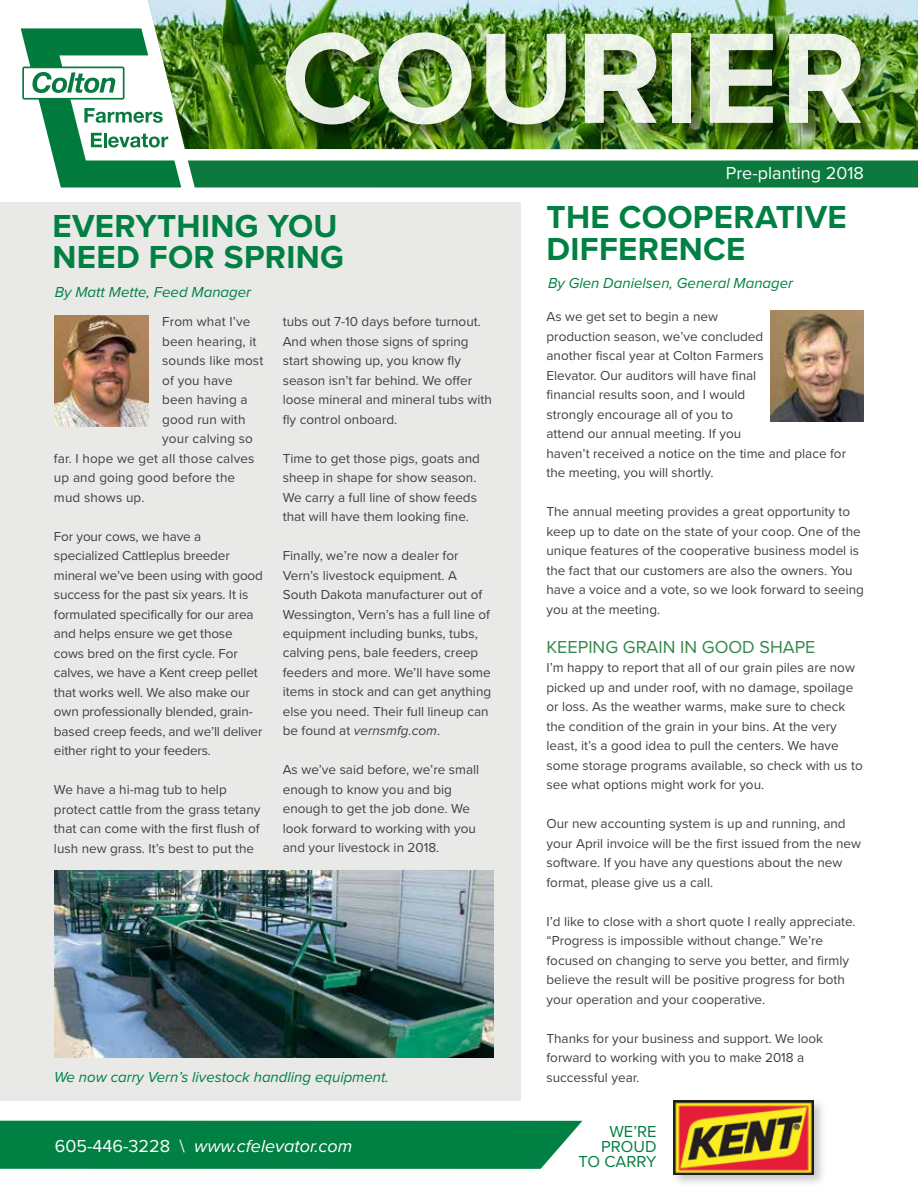
<style>
.page{position:relative;width:918px;height:1188px;background:#fff}
.page>*{position:absolute;margin:0;border:0;box-sizing:border-box;transform-origin:0 0}
.t1{font:700 133.5px "Proxima Nova";letter-spacing:.01em;color:#fff}
.t2{font:700 33px/31.5px "Proxima Nova";letter-spacing:.01em;color:#008042}
.t3{font:italic 18px "Proxima Nova";color:#fff}
.t4{font:18px "Proxima Nova";color:#35874d}
.t5{font:18px "Proxima Nova";color:#fff}
.t6{font:16.5px/15px "Proxima Nova";color:#008042;text-align:right}
.t7{font:italic 15px "Proxima Nova";color:#008042}
.t8{font:13.5px/19.5px "Proxima Nova";color:#414042}
.s1{font-style:italic}
.s2{font-style:normal}
</style>
<div class="page">
<img style="left:148px;top:0;width:770px;height:149px">
<div style="left:0;top:1121px;width:582px;height:48px;background:#008042"></div>
<div style="left:188px;top:161px;width:730px;height:27px;background:#0c7a3e"></div>
<div style="left:0;top:202px;width:521px;height:899px;background:#e9e9e8"></div>
<div style="left:288px;top:35px;width:591px;height:108px;background:#000;opacity:.48"></div>
<img style="left:770px;top:310px;width:94px;height:112px">
<img style="left:55px;top:316px;width:94px;height:111px">
<svg style="left:21px;top:28px;width:160px;height:159px"></svg>
<img style="left:55px;top:870px;width:439px;height:187px">
<div style="left:670px;top:1097px;width:157px;height:91px;background:#000;opacity:.22"></div>
<img style="left:673px;top:1101px;width:141px;height:74px">
<h1 class="t1" style="left:281px;top:-1px;width:587px">COURIER</h1>
<h2 class="t2" style="left:52px;top:211px;width:293px">EVERYTHING YOU<br>NEED FOR SPRING</h2>
<p class="t7" style="left:55px;top:283px;width:198px">By Matt Mette, Feed Manager</p>
<p class="t8" style="left:162px;top:312px;width:90px">From what I’ve</p>
<p class="t8" style="left:162px;top:332px;width:96px">been hearing, it</p>
<p class="t8" style="left:162px;top:351px;width:103px">sounds like most</p>
<p class="t8" style="left:162px;top:371px;width:72px">of you have</p>
<p class="t8" style="left:162px;top:390px;width:87px">been having a</p>
<p class="t8" style="left:162px;top:410px;width:85px">good run with</p>
<p class="t8" style="left:162px;top:429px;width:92px">your calving so</p>
<p class="t8" style="left:54px;top:449px;width:202px">far. I hope we get all those calves</p>
<p class="t8" style="left:54px;top:468px;width:183px">up and going good before the</p>
<p class="t8" style="left:54px;top:488px;width:92px">mud shows up.</p>
<p class="t8" style="left:54px;top:527px;width:211px">For your cows, we have a specialized Cattleplus breeder mineral we’ve been using with good success for the past six years. It is formulated specifically for our area and helps ensure we get those cows bred on the first cycle. For calves, we have a Kent creep pellet that works well. We also make our own professionally blended, grain&shy;based creep feeds, and we’ll deliver either right to your feeders.</p>
<p class="t8" style="left:54px;top:780px;width:208px">We have a hi-mag tub to help protect cattle from the grass tetany that can come with the first flush of lush new grass. It’s best to put the</p>
<p class="t8" style="left:283px;top:312px;width:211px">tubs out 7-10 days before turnout.<br>And when those signs of spring start showing up, you know fly season isn’t far behind. We offer loose mineral and mineral tubs with fly control onboard.</p>
<p class="t8" style="left:283px;top:449px;width:199px">Time to get those pigs, goats and sheep in shape for show season.<br>We carry a full line of show feeds that will have them looking fine.</p>
<p class="t8" style="left:283px;top:546px;width:210px">Finally, we’re now a dealer for<br>Vern’s livestock equipment. A<br>South Dakota manufacturer out of<br>Wessington, Vern’s has a full line of equipment including bunks, tubs, calving pens, bale feeders, creep feeders and more. We’ll have some items in stock and can get anything else you need. Their full lineup can be found at <span class="s1">vernsmfg.com</span>.</p>
<p class="t8" style="left:283px;top:760px;width:198px">As we’ve said before, we’re small enough to know you and big enough to get the job done. We look forward to working with you and your livestock in 2018.</p>
<p class="t7" style="left:54px;top:1068px;width:336px">We now carry Vern’s livestock handling equipment.</p>
<h3 class="t3" style="left:55px;top:1135px;width:299px"><span class="s2">605-446-3228 \</span> www.cfelevator.com</h3>
<h3 class="t5" style="left:726px;top:162px;width:140px">Pre-planting 2018</h3>
<h2 class="t2" style="left:546px;top:203px;width:302px">THE COOPERATIVE<br>DIFFERENCE</h2>
<p class="t7" style="left:548px;top:274px;width:247px">By Glen Danielsen, General Manager</p>
<p class="t8" style="left:546px;top:307px;width:301px">As we get set to begin a new<br>production season, we’ve concluded<br>another fiscal year at Colton Farmers<br>Elevator. Our auditors will have final<br>financial results soon, and I would<br>strongly encourage all of you to<br>attend our annual meeting. If you<br>haven’t received a notice on the time and place for the meeting, you will shortly.</p>
<p class="t8" style="left:546px;top:502px;width:319px">The annual meeting provides a great opportunity to keep up to date on the state of your coop. One of the unique features of the cooperative business model is the fact that our customers are also the owners. You have a voice and a vote, so we look forward to seeing you at the meeting.</p>
<h3 class="t4" style="left:546px;top:636px;width:271px">KEEPING GRAIN IN GOOD SHAPE</h3>
<p class="t8" style="left:546px;top:658px;width:318px">I’m happy to report that all of our grain piles are now picked up and under roof, with no damage, spoilage or loss. As the weather warms, make sure to check the condition of the grain in your bins. At the very least, it’s a good idea to pull the centers. We have some storage programs available, so check with us to see what options might work for you.</p>
<p class="t8" style="left:546px;top:814px;width:316px">Our new accounting system is up and running, and your April invoice will be the first issued from the new software. If you have any questions about the new format, please give us a call.</p>
<p class="t8" style="left:546px;top:912px;width:311px">I’d like to close with a short quote I really appreciate. “Progress is impossible without change.” We’re focused on changing to serve you better, and firmly believe the result will be positive progress for both your operation and your cooperative.</p>
<p class="t8" style="left:546px;top:1029px;width:278px">Thanks for your business and support. We look forward to working with you to make 2018 a successful year.</p>
<p class="t6" style="left:579px;top:1124px;width:79px">WE’RE<br>PROUD<br>TO CARRY</p>
</div>
